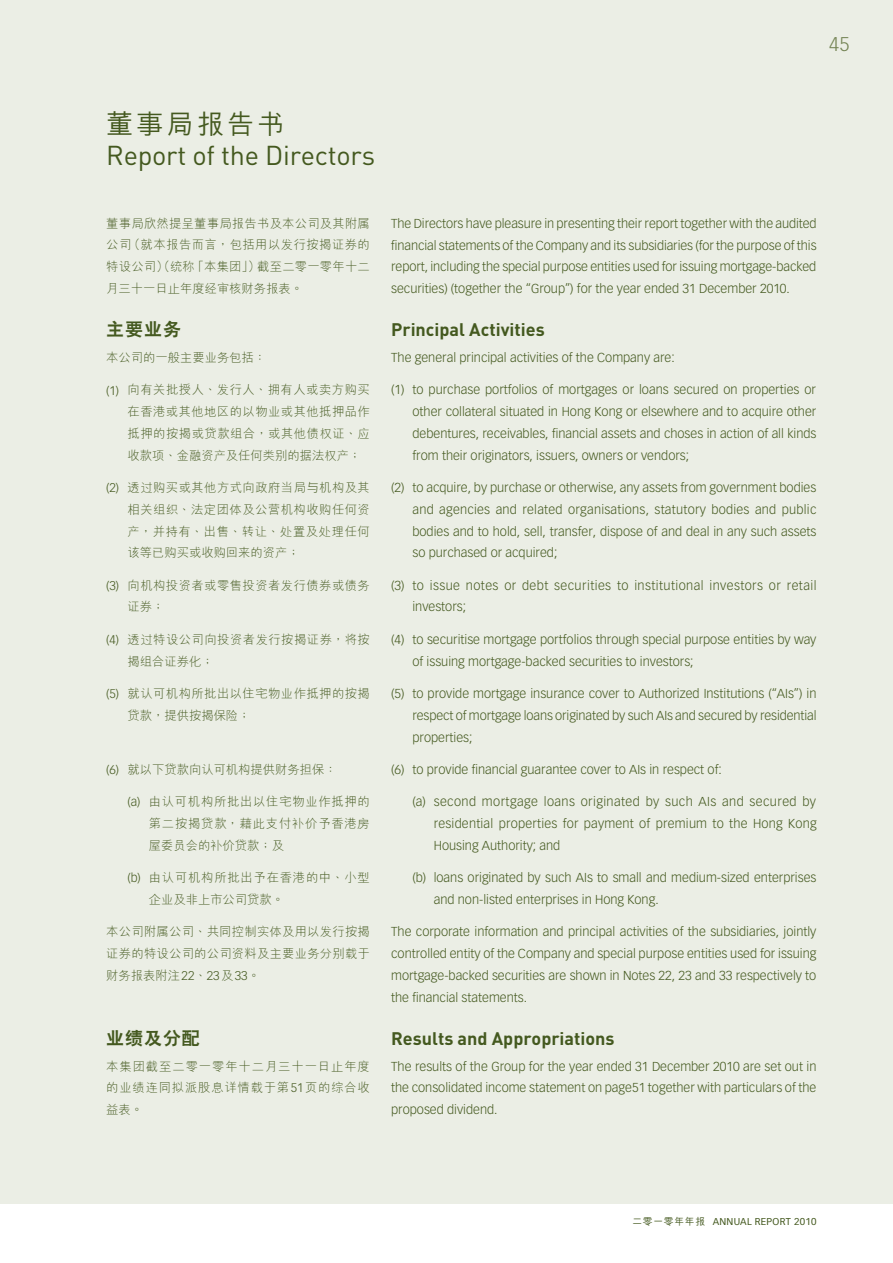
<style>
.page{position:relative;width:893px;height:1263px;background:#fff}
.page>*{position:absolute;margin:0;border:0;box-sizing:border-box;transform-origin:0 0}
.t1{font:27px "DIN";letter-spacing:-.01em;color:#44591f}
.t2{font:500 27px "M Hei HKS";letter-spacing:.12em;color:#44591f}
.t3{font:300 19.5px "Vectora LH";color:#738353}
.t4{font:700 18px "DIN";color:#44591f}
.t5{font:800 18px "C Hei 2 HKS";letter-spacing:.05em;color:#44591f}
.t6{font:300 12.75px/21.8px "Vectora LH";color:#44591f;text-align:justify}
.t7{font:300 12.75px/21.8px "Vectora LH";letter-spacing:.035em;color:#44591f}
.t8{font:300 12.3px/21.8px "M Hei HKS";letter-spacing:.04em;color:#44591f;text-align:justify}
.t9{font:300 12.3px "M Hei HKS";color:#44591f}
.t10{font:300 12.3px/21.8px "M Hei HKS";letter-spacing:.065em;color:#44591f}
.t11{font:9.75px "Vectora LH";letter-spacing:.025em;color:#44591f}
.s1{font-family:"Vectora LH"}
.s2{font-family:"M Hei HKS";font-weight:500}
</style>
<div class="page">
<div style="left:0;top:0;width:893px;height:1203px;background:#ebeee5"></div>
<h2 class="t3" style="left:829px;top:33px;width:22px">45</h2>
<h1 class="t2" style="left:106px;top:105px;width:180px">董事局報告書</h1>
<h1 class="t1" style="left:106px;top:138px;width:270px">Report of the Directors</h1>
<p class="t8" style="left:106px;top:212px;width:265px">董事局欣然提呈董事局報告書及本公司及其附屬公司（就本報告而言，包括用以發行按揭證券的特設公司）（統稱「本集團」）截至二零一零年十二月三十一日止年度經審核財務報表。</p>
<h3 class="t5" style="left:106px;top:317px;width:76px">主要業務</h3>
<p class="t9" style="left:106px;top:349px;width:161px">本公司的一般主要業務包括：</p>
<p class="t8" style="left:128px;top:378px;width:244px;text-indent:-21px"><span class="s1">(1)</span> 向有關批授人、發行人、擁有人或賣方購買在香港或其他地區的以物業或其他抵押品作抵押的按揭或貸款組合，或其他債權證、應收款項、金融資產及任何類別的據法權產；</p>
<p class="t8" style="left:128px;top:476px;width:244px;text-indent:-21px"><span class="s1">(2)</span> 透過購買或其他方式向政府當局與機構及其相關組織、法定團體及公營機構收購任何資產，並持有、出售、轉讓、處置及處理任何該等已購買或收購回來的資產；</p>
<p class="t8" style="left:128px;top:574px;width:244px;text-indent:-21px"><span class="s1">(3)</span> 向機構投資者或零售投資者發行債券或債務證券；</p>
<p class="t8" style="left:128px;top:628px;width:244px;text-indent:-21px"><span class="s1">(4)</span> 透過特設公司向投資者發行按揭證券，將按揭組合證券化；</p>
<p class="t8" style="left:128px;top:682px;width:244px;text-indent:-21px"><span class="s1">(5)</span> 就認可機構所批出以住宅物業作抵押的按揭貸款，提供按揭保險；</p>
<p class="t9" style="left:106px;top:761px;width:232px"><span class="s1">(6)</span> 就以下貸款向認可機構提供財務擔保：</p>
<p class="t8" style="left:149px;top:790px;width:223px;text-indent:-21px"><span class="s1">(a)</span> 由認可機構所批出以住宅物業作抵押的第二按揭貸款，藉此支付補價予香港房屋委員會的補價貸款；及</p>
<p class="t10" style="left:149px;top:866px;width:223px;text-indent:-21px"><span class="s1">(b)</span> 由認可機構所批出予在香港的中、小型企業及非上市公司貸款。</p>
<p class="t8" style="left:106px;top:920px;width:265px">本公司附屬公司、共同控制實體及用以發行按揭證券的特設公司的公司資料及主要業務分別載於財務報表附註<span class="s1">22</span>、<span class="s1">23</span>及<span class="s1">33</span>。</p>
<h3 class="t5" style="left:106px;top:1026px;width:95px">業績及分配</h3>
<p class="t8" style="left:106px;top:1055px;width:265px">本集團截至二零一零年十二月三十一日止年度的業績連同擬派股息詳情載於第<span class="s1">51</span>頁的綜合收益表。</p>
<p class="t6" style="left:391px;top:213px;width:427px">The Directors have pleasure in presenting their report together with the audited financial statements of the Company and its subsidiaries (for the purpose of this report, including the special purpose entities used for issuing mortgage-backed securities) (together the “Group”) for the year ended 31 December 2010.</p>
<h3 class="t4" style="left:391px;top:318px;width:155px">Principal Activities</h3>
<p class="t6" style="left:391px;top:347px;width:285px">The general principal activities of the Company are:</p>
<p class="t6" style="left:412px;top:379px;width:405px;text-indent:-21px">(1) to purchase portfolios of mortgages or loans secured on properties or other collateral situated in Hong Kong or elsewhere and to acquire other debentures, receivables, financial assets and choses in action of all kinds from their originators, issuers, owners or vendors;</p>
<p class="t6" style="left:412px;top:477px;width:405px;text-indent:-21px">(2) to acquire, by purchase or otherwise, any assets from government bodies and agencies and related organisations, statutory bodies and public bodies and to hold, sell, transfer, dispose of and deal in any such assets so purchased or acquired;</p>
<p class="t7" style="left:412px;top:574px;width:405px;text-indent:-21px">(3) to issue notes or debt securities to institutional investors or retail investors;</p>
<p class="t6" style="left:412px;top:629px;width:405px;text-indent:-21px">(4) to securitise mortgage portfolios through special purpose entities by way of issuing mortgage-backed securities to investors;</p>
<p class="t6" style="left:412px;top:683px;width:406px;text-indent:-21px">(5) to provide mortgage insurance cover to Authorized Institutions (“AIs”) in respect of mortgage loans originated by such AIs and secured by residential properties;</p>
<p class="t6" style="left:391px;top:759px;width:332px">(6) to provide financial guarantee cover to AIs in respect of:</p>
<p class="t6" style="left:434px;top:791px;width:384px;text-indent:-21px">(a) second mortgage loans originated by such AIs and secured by residential properties for payment of premium to the Hong Kong Housing Authority; and</p>
<p class="t6" style="left:434px;top:867px;width:384px;text-indent:-21px">(b) loans originated by such AIs to small and medium-sized enterprises and non-listed enterprises in Hong Kong.</p>
<p class="t6" style="left:391px;top:921px;width:427px">The corporate information and principal activities of the subsidiaries, jointly controlled entity of the Company and special purpose entities used for issuing mortgage-backed securities are shown in Notes 22, 23 and 33 respectively to the financial statements.</p>
<h3 class="t4" style="left:391px;top:1026px;width:225px">Results and Appropriations</h3>
<p class="t6" style="left:391px;top:1055px;width:427px">The results of the Group for the year ended 31 December 2010 are set out in the consolidated income statement on page51 together with particulars of the proposed dividend.</p>
<p class="t11" style="left:632px;top:1215px;width:185px"><span class="s2">二零一零年年報</span> ANNUAL REPORT 2010</p>
</div>
